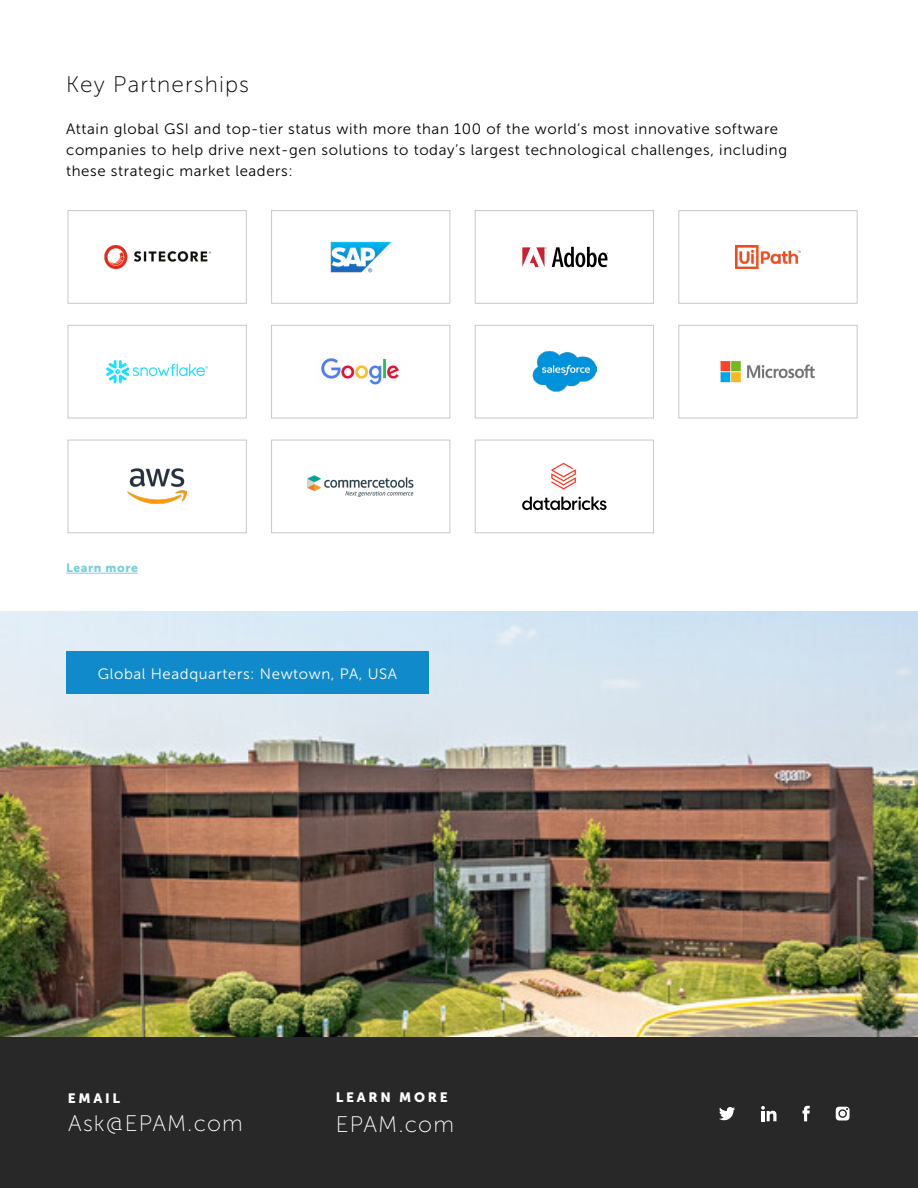
<style>
.page{position:relative;width:918px;height:1188px;background:#fff}
.page>*{position:absolute;margin:0;border:0;box-sizing:border-box;transform-origin:0 0}
.t1{font:22.5px "Museo Sans 100";letter-spacing:.05em;color:#fff}
.t2{font:22.5px "Museo Sans 100";letter-spacing:.05em;color:#000}
.t3{font:15px/21px "Museo Sans 300";letter-spacing:.04em;color:#000}
.t4{font:15px "Museo Sans 300";letter-spacing:.04em;color:#fff}
.t5{font:13.5px "Museo Sans 900";letter-spacing:.2em;color:#fff}
.t6{font:12px "Museo Sans 900";letter-spacing:.05em;color:#7bcfd9}
</style>
<div class="page">
<div style="left:0;top:1037px;width:918px;height:151px;background:#292829"></div>
<hr style="left:66px;top:573px;width:72px;height:1px;background:#7bcfd9">
<svg style="left:719px;top:1107px;width:16px;height:13px"></svg>
<svg style="left:761px;top:1106px;width:15px;height:15px"></svg>
<svg style="left:802px;top:1106px;width:8px;height:15px"></svg>
<svg style="left:836px;top:1107px;width:14px;height:13px"></svg>
<img style="left:0;top:611px;width:918px;height:426px">
<div style="left:66px;top:651px;width:363px;height:43px;background:#118acb"></div>
<img style="left:736px;top:246px;width:64px;height:22px">
<div style="left:678px;top:210px;width:180px;height:94px;border:1px solid #c7c8ca"></div>
<div style="left:68px;top:210px;width:179px;height:94px;border:1px solid #c7c8ca"></div>
<img style="left:104px;top:245px;width:107px;height:24px">
<div style="left:271px;top:210px;width:179px;height:94px;border:1px solid #c7c8ca"></div>
<img style="left:330px;top:241px;width:61px;height:31px">
<div style="left:475px;top:210px;width:179px;height:94px;border:1px solid #c7c8ca"></div>
<svg style="left:522px;top:247px;width:86px;height:20px"></svg>
<div style="left:271px;top:325px;width:179px;height:93px;border:1px solid #c7c8ca"></div>
<img style="left:321px;top:358px;width:78px;height:27px">
<div style="left:475px;top:325px;width:179px;height:93px;border:1px solid #c7c8ca"></div>
<img style="left:532px;top:351px;width:64px;height:41px">
<div style="left:678px;top:325px;width:180px;height:93px;border:1px solid #c7c8ca"></div>
<img style="left:720px;top:361px;width:95px;height:22px">
<div style="left:68px;top:325px;width:179px;height:93px;border:1px solid #c7c8ca"></div>
<svg style="left:106px;top:360px;width:102px;height:23px"></svg>
<div style="left:68px;top:440px;width:179px;height:93px;border:1px solid #c7c8ca"></div>
<img style="left:128px;top:469px;width:58px;height:35px">
<div style="left:271px;top:440px;width:179px;height:93px;border:1px solid #c7c8ca"></div>
<img style="left:307px;top:475px;width:107px;height:22px">
<div style="left:475px;top:440px;width:179px;height:93px;border:1px solid #c7c8ca"></div>
<svg style="left:522px;top:497px;width:85px;height:13px"></svg>
<svg style="left:551px;top:463px;width:25px;height:27px"></svg>
<h1 class="t2" style="left:66px;top:73px;width:184px">Key Partnerships</h1>
<p class="t3" style="left:66px;top:118px;width:723px">Attain global GSI and top-tier status with more than 100 of the world’s most innovative software companies to help drive next-gen solutions to today’s largest technological challenges, including these strategic market leaders:</p>
<p class="t6" style="left:66px;top:561px;width:73px">Learn more</p>
<p class="t4" style="left:98px;top:665px;width:301px">Global Headquarters: Newtown, PA, USA</p>
<p class="t5" style="left:68px;top:1090px;width:54px">EMAIL</p>
<h1 class="t1" style="left:68px;top:1111px;width:176px">Ask@EPAM.com</h1>
<p class="t5" style="left:336px;top:1090px;width:113px">LEARN MORE</p>
<h1 class="t1" style="left:336px;top:1112px;width:120px">EPAM.com</h1>
</div>
